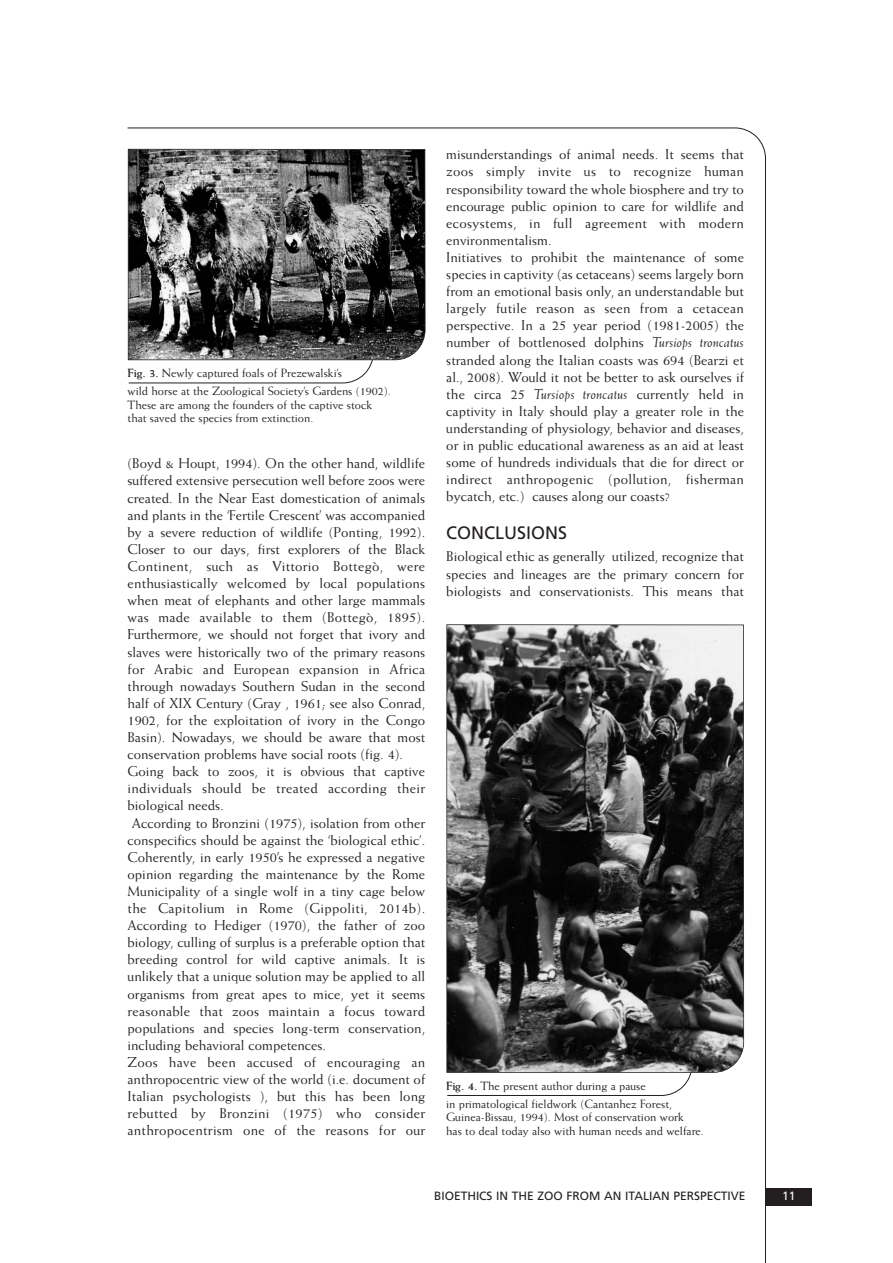
<style>
.page{position:relative;width:893px;height:1263px;background:#fff}
.page>*{position:absolute;margin:0;border:0;box-sizing:border-box;transform-origin:0 0}
.t1{font:18px "Frutiger";color:#231f20}
.t2{font:14.25px/17.1px "Weiss";color:#231f20}
.t3{font:14.25px "Weiss";letter-spacing:.02em;color:#231f20}
.t4{font:12px/18px "Weiss";color:#231f20}
.t5{font:12px "Frutiger";color:#231f20}
.t6{font:12px "Frutiger";color:#fff}
.s1{font-weight:700}
.s2{font-style:italic}
</style>
<div class="page">
<div style="left:765px;top:1189px;width:47px;height:17px;background:#231f20"></div>
<svg style="left:447px;top:1073px;width:245px;height:23px"></svg>
<svg style="left:446px;top:624px;width:298px;height:449px"></svg>
<svg style="left:128px;top:360px;width:246px;height:24px"></svg>
<svg style="left:128px;top:149px;width:297px;height:211px"></svg>
<p class="t4" style="left:128px;top:365px;width:265px"><span class="s1">Fig. 3.</span> Newly captured foals of Prezewalski’s<br>wild horse at the Zoological Society’s Gardens (1902).</p>
<p class="t4" style="left:128px;top:399px;width:246px;line-height:13.5px">These are among the founders of the captive stock that saved the species from extinction.</p>
<p class="t2" style="left:128px;top:456px;width:299px">(Boyd &amp; Houpt, 1994). On the other hand, wildlife</p>
<p class="t2" style="left:128px;top:473px;width:299px">suffered extensive persecution well before zoos were</p>
<p class="t2" style="left:128px;top:490px;width:299px">created. In the Near East domestication of animals</p>
<p class="t2" style="left:128px;top:507px;width:299px">and plants in the ‘Fertile Crescent’ was accompanied</p>
<p class="t2" style="left:128px;top:524px;width:299px">by a severe reduction of wildlife (Ponting, 1992).</p>
<p class="t2" style="left:128px;top:541px;width:299px">Closer to our days, first explorers of the Black</p>
<p class="t3" style="left:128px;top:561px;width:299px">Continent, such as Vittorio Bottegò, were</p>
<p class="t2" style="left:128px;top:576px;width:299px">enthusiastically welcomed by local populations</p>
<p class="t2" style="left:128px;top:593px;width:299px">when meat of elephants and other large mammals</p>
<p class="t3" style="left:128px;top:612px;width:299px">was made available to them (Bottegò, 1895).</p>
<p class="t2" style="left:128px;top:627px;width:299px">Furthermore, we should not forget that ivory and</p>
<p class="t2" style="left:128px;top:644px;width:299px">slaves were historically two of the primary reasons</p>
<p class="t3" style="left:128px;top:663px;width:299px">for Arabic and European expansion in Africa</p>
<p class="t2" style="left:128px;top:678px;width:299px">through nowadays Southern Sudan in the second</p>
<p class="t2" style="left:128px;top:695px;width:299px">half of XIX Century (Gray , 1961; see also Conrad,</p>
<p class="t2" style="left:128px;top:712px;width:299px">1902, for the exploitation of ivory in the Congo</p>
<p class="t2" style="left:128px;top:730px;width:299px">Basin). Nowadays, we should be aware that most</p>
<p class="t2" style="left:128px;top:747px;width:277px">conservation problems have social roots (fig. 4).</p>
<p class="t2" style="left:128px;top:764px;width:299px">Going back to zoos, it is obvious that captive</p>
<p class="t3" style="left:128px;top:783px;width:299px">individuals should be treated according their</p>
<p class="t2" style="left:128px;top:798px;width:98px">biological needs.</p>
<p class="t2" style="left:132px;top:815px;width:295px">According to Bronzini (1975), isolation from other</p>
<p class="t2" style="left:128px;top:832px;width:299px">conspecifics should be against the ‘biological ethic’.</p>
<p class="t2" style="left:128px;top:849px;width:299px">Coherently, in early 1950’s he expressed a negative</p>
<p class="t2" style="left:128px;top:866px;width:299px">opinion regarding the maintenance by the Rome</p>
<p class="t2" style="left:128px;top:883px;width:299px">Municipality of a single wolf in a tiny cage below</p>
<p class="t3" style="left:128px;top:903px;width:299px">the Capitolium in Rome (Gippoliti, 2014b).</p>
<p class="t2" style="left:128px;top:918px;width:299px">According to Hediger (1970), the father of zoo</p>
<p class="t2" style="left:128px;top:935px;width:299px">biology, culling of surplus is a preferable option that</p>
<p class="t2" style="left:128px;top:952px;width:299px">breeding control for wild captive animals. It is</p>
<p class="t2" style="left:128px;top:969px;width:299px">unlikely that a unique solution may be applied to all</p>
<p class="t2" style="left:128px;top:986px;width:299px">organisms from great apes to mice, yet it seems</p>
<p class="t2" style="left:128px;top:1003px;width:299px">reasonable that zoos maintain a focus toward</p>
<p class="t2" style="left:128px;top:1020px;width:299px">populations and species long-term conservation,</p>
<p class="t2" style="left:128px;top:1037px;width:200px">including behavioral competences.</p>
<p class="t3" style="left:128px;top:1057px;width:299px">Zoos have been accused of encouraging an</p>
<p class="t2" style="left:128px;top:1072px;width:299px">anthropocentric view of the world (i.e. document of</p>
<p class="t2" style="left:128px;top:1089px;width:299px">Italian psychologists ), but this has been long</p>
<p class="t3" style="left:128px;top:1108px;width:299px">rebutted by Bronzini (1975) who consider</p>
<p class="t3" style="left:128px;top:1125px;width:299px">anthropocentrism one of the reasons for our</p>
<p class="t2" style="left:446px;top:147px;width:299px">misunderstandings of animal needs. It seems that zoos simply invite us to recognize human responsibility toward the whole biosphere and try to encourage public opinion to care for wildlife and ecosystems, in full agreement with modern environmentalism.<br>Initiatives to prohibit the maintenance of some species in captivity (as cetaceans) seems largely born from an emotional basis only, an understandable but largely futile reason as seen from a cetacean perspective. In a 25 year period (1981-2005) the number of bottlenosed dolphins <span class="s2">Tursiops troncatus </span>stranded along the Italian coasts was 694 (Bearzi et al., 2008). Would it not be better to ask ourselves if the circa 25 <span class="s2">Tursiops troncatus</span> currently held in captivity in Italy should play a greater role in the understanding of physiology, behavior and diseases, or in public educational awareness as an aid at least some of hundreds individuals that die for direct or indirect anthropogenic (pollution, fisherman bycatch, etc.) causes along our coasts?</p>
<p class="t1" style="left:446px;top:525px;width:122px">CONCLUSIONS</p>
<p class="t2" style="left:446px;top:549px;width:299px;text-align:justify">Biological ethic as generally utilized, recognize that species and lineages are the primary concern for biologists and conservationists. This means that</p>
<p class="t4" style="left:446px;top:1077px;width:227px"><span class="s1">Fig. 4.</span> The present author during a pause<br>in primatological fieldwork (Cantanhez Forest,</p>
<p class="t4" style="left:446px;top:1111px;width:259px;line-height:13.5px">Guinea-Bissau, 1994). Most of conservation work<br>has to deal today also with human needs and welfare.</p>
<p class="t5" style="left:434px;top:1191px;width:313px">BIOETHICS IN THE ZOO FROM AN ITALIAN PERSPECTIVE</p>
<p class="t6" style="left:782px;top:1191px;width:15px">11</p>
</div>
